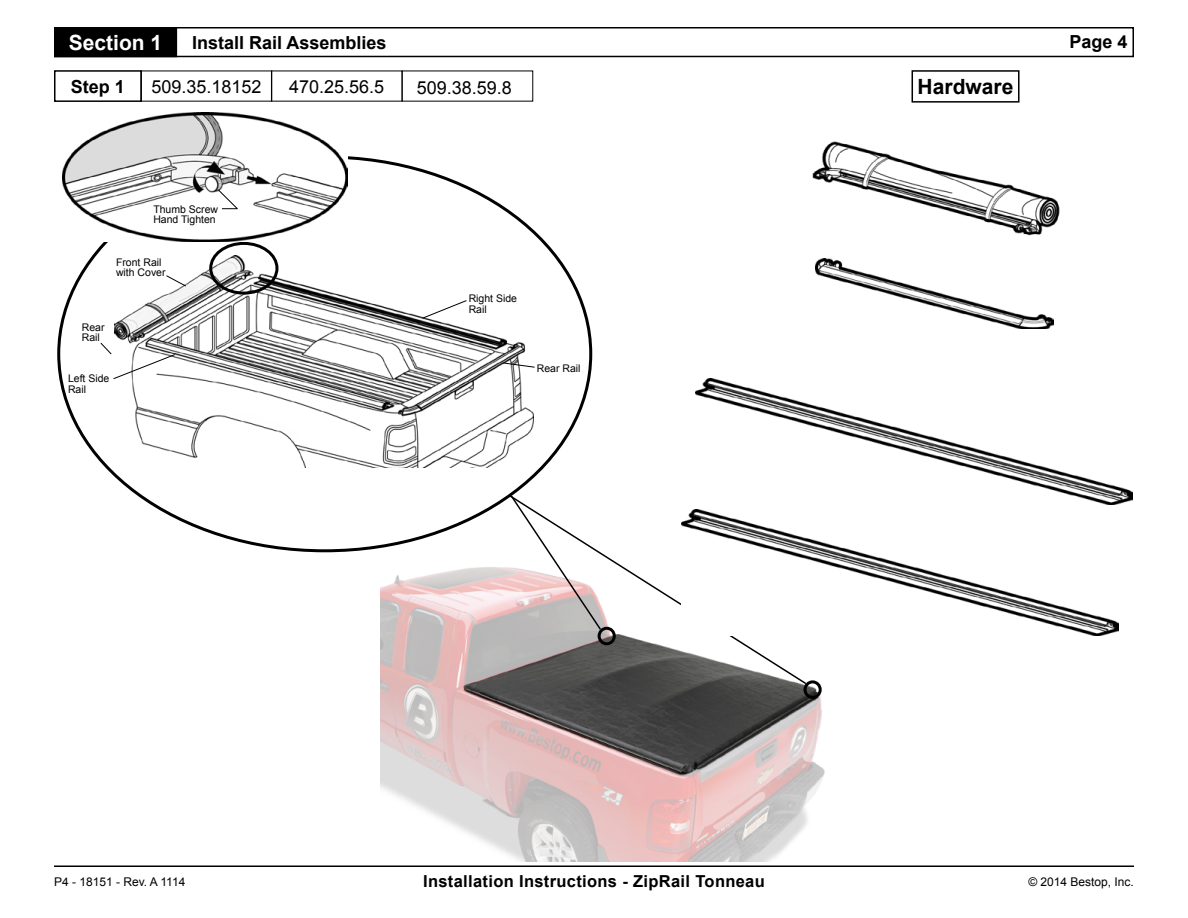
<style>
.page{position:relative;width:1188px;height:918px;background:#fff}
.page>*{position:absolute;margin:0;border:0;box-sizing:border-box;transform-origin:0 0}
.t1{font:700 21px "Arial";color:#fff}
.t2{font:700 21px "Arial";color:#000}
.t3{font:700 18px "Arial";color:#000}
.t4{font:18px "Arial";color:#000}
.t5{font:18px "Arial";color:#000}
.t6{font:700 16.5px "Arial";letter-spacing:.02em;color:#000}
.t7{font:12px "Arial";color:#000}
.t8{font:10.5px/10.5px "Arial";color:#000}
.s1{font-style:inherit}
</style>
<div class="page">
<hr style="left:54px;top:866px;width:1080px;height:1px;background:#000">
<div style="left:54px;top:27px;width:1080px;height:30px;border:2px solid #000"></div>
<div style="left:55px;top:28px;width:121px;height:28px;background:#000"></div>
<div style="left:54px;top:27px;width:123px;height:30px;border:2px solid #000"></div>
<img style="left:380px;top:567px;width:445px;height:294px">
<div style="left:54px;top:70px;width:88px;height:32px;border:2px solid #000"></div>
<div style="left:804px;top:680px;width:18px;height:19px;border:3px solid #000;border-radius:50%"></div>
<svg style="left:507px;top:493px;width:301px;height:193px"></svg>
<img style="left:812px;top:141px;width:248px;height:95px">
<img style="left:815px;top:258px;width:239px;height:70px">
<img style="left:696px;top:378px;width:436px;height:126px">
<div style="left:912px;top:70px;width:108px;height:33px;border:2px solid #000"></div>
<img style="left:114px;top:256px;width:420px;height:212px">
<div style="left:209px;top:242px;width:69px;height:53px;border:3px solid #000;border-radius:50%"></div>
<svg style="left:165px;top:275px;width:22px;height:12px"></svg>
<svg style="left:100px;top:342px;width:76px;height:38px"></svg>
<svg style="left:421px;top:300px;width:46px;height:19px"></svg>
<img style="left:63px;top:112px;width:284px;height:129px">
<svg style="left:217px;top:189px;width:22px;height:20px"></svg>
<svg style="left:502px;top:362px;width:33px;height:6px"></svg>
<img style="left:682px;top:510px;width:436px;height:126px">
<p class="t1" style="left:69px;top:28px;width:95px">Section 1</p>
<p class="t3" style="left:192px;top:30px;width:196px">Install Rail Assemblies</p>
<p class="t3" style="left:71px;top:74px;width:56px">Step 1</p>
<p class="t4" style="left:151px;top:74px;width:112px">509.35.18<span class="s1">152</span></p>
<p class="t4" style="left:289px;top:74px;width:97px">470.25.<span class="s1">56.5</span></p>
<p class="t2" style="left:918px;top:73px;width:97px">Hardware</p>
<h2 class="t5" style="left:417px;top:75px;width:97px">509.38.59.8</h2>
<p class="t8" style="left:153px;top:204px;width:66px">Thumb Screw<br>Hand Tighten</p>
<p class="t8" style="left:116px;top:257px;width:51px">Front Rail with Cover</p>
<p class="t8" style="left:82px;top:322px;width:24px">Rear<br>Rail</p>
<p class="t8" style="left:68px;top:374px;width:43px">Left Side<br>Rail</p>
<p class="t8" style="left:469px;top:294px;width:50px">Right Side<br>Rail</p>
<p class="t8" style="left:537px;top:363px;width:45px">Rear Rail</p>
<p class="t3" style="left:1069px;top:29px;width:60px">Page 4</p>
<p class="t7" style="left:54px;top:874px;width:133px">P4 - 18<span class="s1">151</span> - Rev. A 1114</p>
<h3 class="t6" style="left:423px;top:870px;width:343px">Installation Instructions - ZipRail Tonneau</h3>
<p class="t7" style="left:1028px;top:874px;width:107px">© 2014 Bestop, Inc.</p>
</div>
